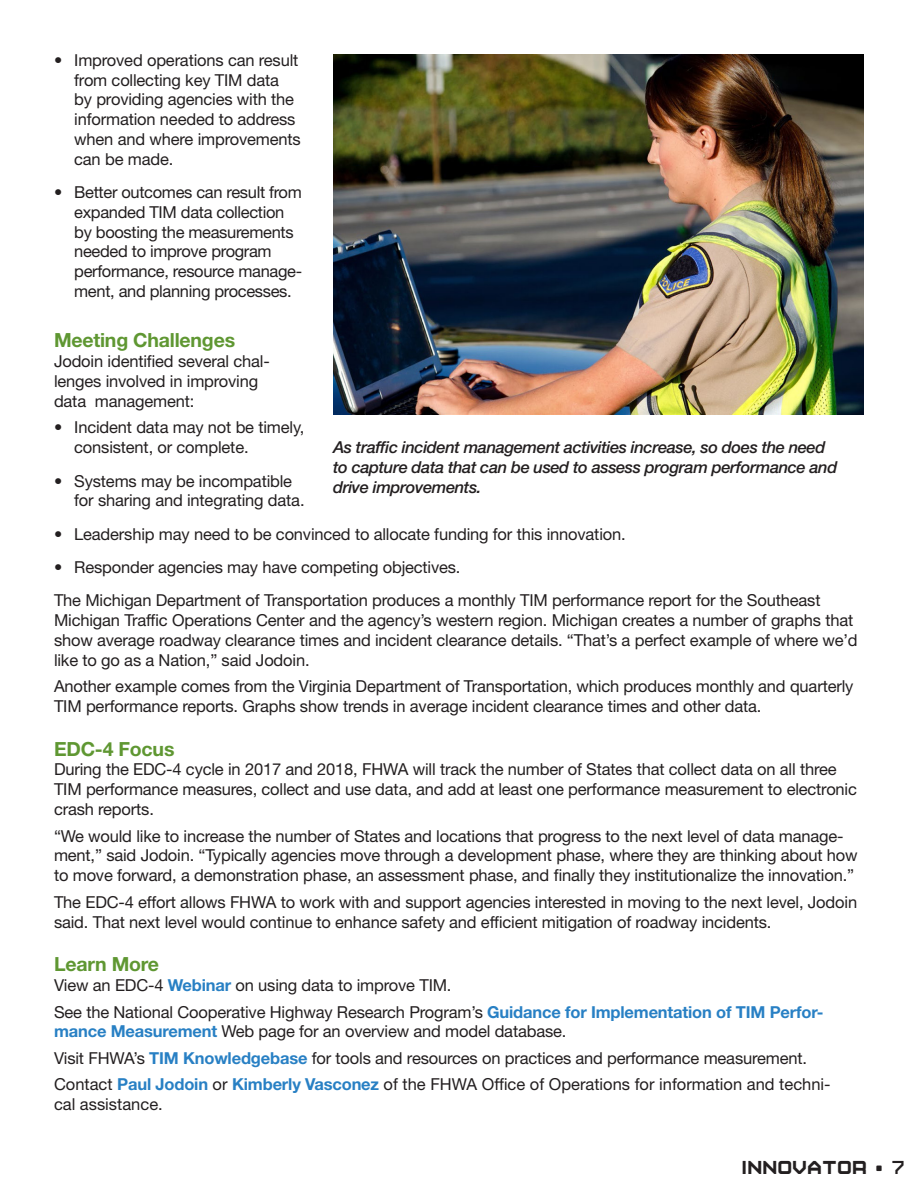
<style>
.page{position:relative;width:918px;height:1188px;background:#fff}
.page>*{position:absolute;margin:0;border:0;box-sizing:border-box;transform-origin:0 0}
.t1{font:27px "Cals Caps";color:#231f20}
.Body-Subhead-H2{font:700 19.5px "Helvetica Neue LT Std";letter-spacing:-.01em;color:#5f9732}
.Body-Copy{font:16.5px/19.8px "Helvetica Neue LT Std";letter-spacing:-.01em;color:#231f20}
.t2{font:italic 500 16.5px/19.8px "Helvetica Neue LT Std";letter-spacing:-.025em;color:#231f20}
.s1{font-weight:700;color:#2880c4}
</style>
<div class="page">
<img style="left:333px;top:54px;width:531px;height:360px">
<p class="Body-Copy" style="left:74px;top:50px;width:228px;text-indent:-20px">• Improved operations can result from collecting key TIM data by providing agencies with the information needed to address when and where improvements can be made.</p>
<p class="Body-Copy" style="left:74px;top:182px;width:229px;text-indent:-20px">• Better outcomes can result from expanded TIM data collection by boosting the measurements needed to improve program performance, resource manage&shy;ment, and planning processes.</p>
<h2 class="Body-Subhead-H2" style="left:54px;top:328px;width:183px">Meeting Challenges</h2>
<p class="Body-Copy" style="left:54px;top:351px;width:217px">Jodoin identified several chal&shy;lenges involved in improving data management:</p>
<p class="Body-Copy" style="left:74px;top:417px;width:232px;text-indent:-20px">• Incident data may not be timely, consistent, or complete.</p>
<p class="Body-Copy" style="left:74px;top:471px;width:232px;text-indent:-20px">• Systems may be incompatible for sharing and integrating data.</p>
<p class="Body-Copy" style="left:54px;top:524px;width:573px">• Leadership may need to be convinced to allocate funding for this innovation.</p>
<p class="Body-Copy" style="left:54px;top:557px;width:408px">• Responder agencies may have competing objectives.</p>
<p class="Body-Copy" style="left:54px;top:590px;width:805px">The Michigan Department of Transportation produces a monthly TIM performance report for the Southeast Michigan Traffic Operations Center and the agency’s western region. Michigan creates a number of graphs that show average roadway clearance times and incident clearance details. “That’s a perfect example of where we’d like to go as a Nation,” said Jodoin.</p>
<p class="Body-Copy" style="left:54px;top:676px;width:801px">Another example comes from the Virginia Department of Transportation, which produces monthly and quarterly<br>TIM performance reports. Graphs show trends in average incident clearance times and other data.</p>
<h2 class="Body-Subhead-H2" style="left:54px;top:737px;width:122px">EDC-4 Focus</h2>
<p class="Body-Copy" style="left:54px;top:759px;width:805px">During the EDC-4 cycle in 2017 and 2018, FHWA will track the number of States that collect data on all three<br>TIM performance measures, collect and use data, and add at least one performance measurement to electronic crash reports.</p>
<p class="Body-Copy" style="left:54px;top:826px;width:805px">“We would like to increase the number of States and locations that progress to the next level of data manage&shy;ment,” said Jodoin. “Typically agencies move through a development phase, where they are thinking about how to move forward, a demonstration phase, an assessment phase, and finally they institutionalize the innovation.”</p>
<p class="Body-Copy" style="left:54px;top:892px;width:805px">The EDC-4 effort allows FHWA to work with and support agencies interested in moving to the next level, Jodoin said. That next level would continue to enhance safety and efficient mitigation of roadway incidents.</p>
<h2 class="Body-Subhead-H2" style="left:54px;top:952px;width:107px">Learn More</h2>
<p class="Body-Copy" style="left:54px;top:975px;width:399px">View an EDC-4 <span class="s1">Webinar</span> on using data to improve TIM.</p>
<p class="Body-Copy" style="left:54px;top:1002px;width:771px">See the National Cooperative Highway Research Program’s <span class="s1">Guidance for Implementation of TIM Perfor&shy;mance Measurement</span> Web page for an overview and model database.</p>
<p class="Body-Copy" style="left:54px;top:1048px;width:755px">Visit FHWA’s <span class="s1">TIM Knowledgebase</span> for tools and resources on practices and performance measurement.</p>
<p class="Body-Copy" style="left:54px;top:1074px;width:778px">Contact <span class="s1">Paul Jodoin</span> or <span class="s1">Kimberly Vasconez</span> of the FHWA Office of Operations for information and techni&shy;cal assistance.</p>
<p class="t2" style="left:333px;top:437px;width:506px">As traffic incident management activities increase, so does the need to capture data that can be used to assess program performance and drive improvements.</p>
<h1 class="t1" style="left:741px;top:1153px;width:165px">INNOVATOR • 7</h1>
</div>
